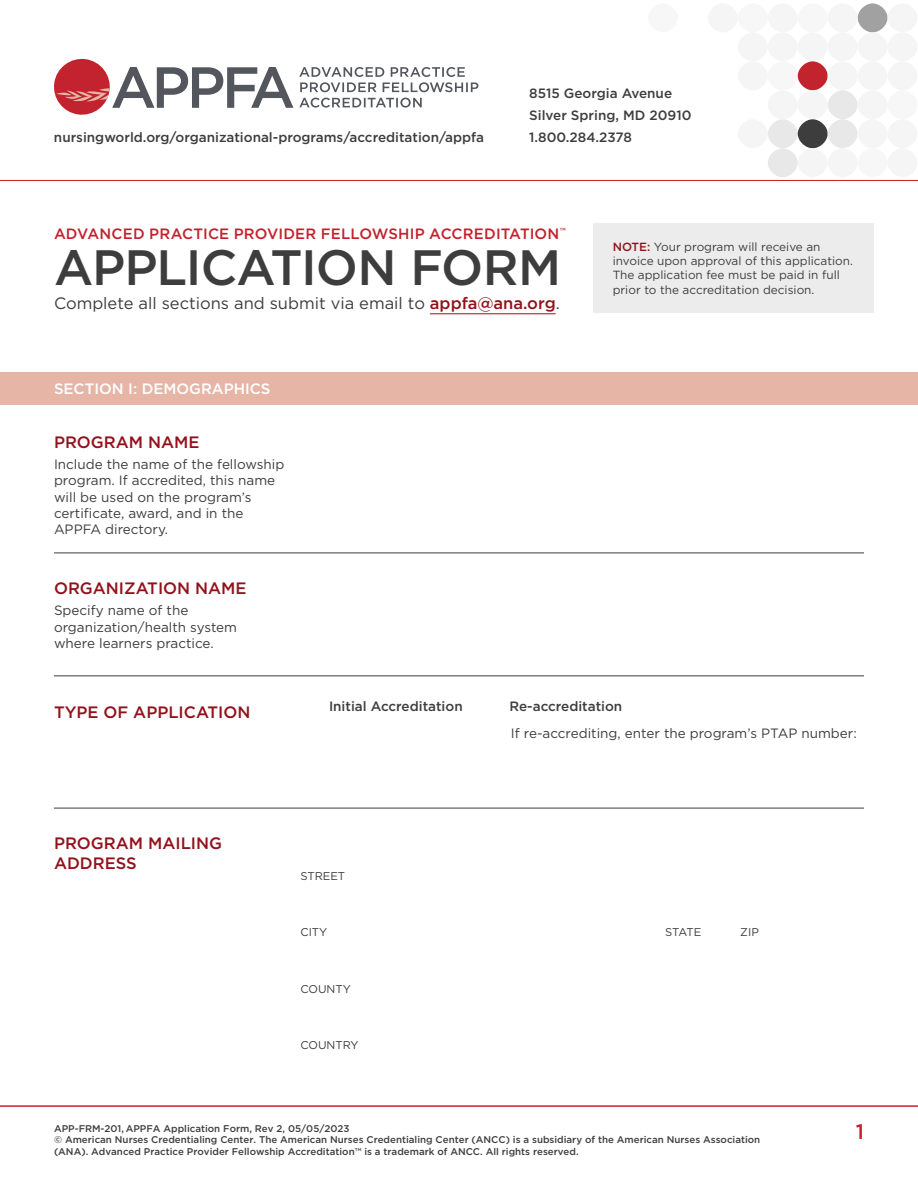
<style>
.page{position:relative;width:918px;height:1188px;background:#fff}
.page>*{position:absolute;margin:0;border:0;box-sizing:border-box;transform-origin:0 0}
.t1{font:500 49.65px "Gotham";letter-spacing:-.02em;color:#3d3d3d}
.t2{font:500 21px "Gotham";color:#c3212d}
.t3{font:500 16.5px/19.8px "Gotham";color:#92121c}
.t4{font:16.5px "Gotham";color:#3d3d3d}
.t5{font:500 15px "Gotham";letter-spacing:.01em;color:#c3212d}
.t6{font:500 15px "Gotham";color:#fff}
.t7{font:13.5px/16.2px "Gotham";color:#3d3d3d}
.t8{font:500 13.5px/22.2px "Gotham";color:#3d3d3d}
.t9{font:11.85px/14.1px "Gotham";color:#3d3d3d}
.t10{font:11.25px "Gotham";color:#3d3d3d}
.t11{font:500 9.75px/11.6px "Gotham";color:#3d3d3d}
.s1{font-weight:500;color:#92121c}
</style>
<div class="page">
<div style="left:858px;top:3px;width:30px;height:29px;background:#a1a1a1;border-radius:50%"></div>
<svg style="left:299px;top:98px;width:123px;height:10px"></svg>
<svg style="left:299px;top:67px;width:179px;height:25px"></svg>
<svg style="left:54px;top:59px;width:239px;height:56px"></svg>
<hr style="left:0;top:180px;width:918px;height:1px;background:#c3212d">
<hr style="left:430px;top:313px;width:126px;height:1px;background:#92121c">
<div style="left:594px;top:223px;width:280px;height:89px;background:#ececec"></div>
<div style="left:0;top:372px;width:918px;height:32px;background:#e7b5a6"></div>
<hr style="left:54px;top:553px;width:810px;height:1px;background:#3d3d3d">
<hr style="left:54px;top:676px;width:810px;height:1px;background:#3d3d3d">
<hr style="left:54px;top:808px;width:810px;height:1px;background:#3d3d3d">
<hr style="left:0;top:1106px;width:918px;height:1px;background:#c3212d">
<div style="left:648px;top:3px;width:30px;height:29px;background:#f7f7f7;border-radius:50%"></div>
<div style="left:708px;top:3px;width:30px;height:29px;background:#f5f5f5;border-radius:50%"></div>
<div style="left:738px;top:3px;width:30px;height:29px;background:#f7f7f7;border-radius:50%"></div>
<div style="left:768px;top:3px;width:30px;height:29px;background:#f5f5f5;border-radius:50%"></div>
<div style="left:798px;top:3px;width:30px;height:29px;background:#f7f7f7;border-radius:50%"></div>
<div style="left:828px;top:3px;width:30px;height:29px;background:#f5f5f5;border-radius:50%"></div>
<div style="left:888px;top:3px;width:30px;height:29px;background:#f5f5f5;border-radius:50%"></div>
<div style="left:738px;top:32px;width:30px;height:29px;background:#f5f5f5;border-radius:50%"></div>
<div style="left:768px;top:32px;width:30px;height:29px;background:#f5f5f5;border-radius:50%"></div>
<div style="left:798px;top:32px;width:30px;height:29px;background:#f5f5f5;border-radius:50%"></div>
<div style="left:828px;top:32px;width:30px;height:29px;background:#f5f5f5;border-radius:50%"></div>
<div style="left:858px;top:32px;width:30px;height:29px;background:#f5f5f5;border-radius:50%"></div>
<div style="left:888px;top:32px;width:30px;height:29px;background:#f5f5f5;border-radius:50%"></div>
<div style="left:738px;top:61px;width:30px;height:29px;background:#f5f5f5;border-radius:50%"></div>
<div style="left:768px;top:61px;width:30px;height:29px;background:#f7f7f7;border-radius:50%"></div>
<div style="left:798px;top:61px;width:30px;height:29px;background:#c2242e;border-radius:50%"></div>
<div style="left:828px;top:61px;width:30px;height:29px;background:#f5f5f5;border-radius:50%"></div>
<div style="left:858px;top:61px;width:30px;height:29px;background:#f5f5f5;border-radius:50%"></div>
<div style="left:888px;top:61px;width:30px;height:29px;background:#f5f5f5;border-radius:50%"></div>
<div style="left:768px;top:90px;width:30px;height:29px;background:#f5f5f5;border-radius:50%"></div>
<div style="left:798px;top:90px;width:30px;height:29px;background:#f5f5f5;border-radius:50%"></div>
<div style="left:828px;top:90px;width:30px;height:29px;background:#e8e8e8;border-radius:50%"></div>
<div style="left:858px;top:90px;width:30px;height:29px;background:#f5f5f5;border-radius:50%"></div>
<div style="left:888px;top:90px;width:30px;height:29px;background:#f7f7f7;border-radius:50%"></div>
<div style="left:738px;top:119px;width:30px;height:29px;background:#f5f5f5;border-radius:50%"></div>
<div style="left:768px;top:119px;width:30px;height:29px;background:#e8e8e8;border-radius:50%"></div>
<div style="left:798px;top:119px;width:30px;height:29px;background:#3d3d3d;border-radius:50%"></div>
<div style="left:828px;top:119px;width:30px;height:29px;background:#e8e8e8;border-radius:50%"></div>
<div style="left:858px;top:119px;width:30px;height:29px;background:#f5f5f5;border-radius:50%"></div>
<div style="left:888px;top:119px;width:30px;height:29px;background:#f5f5f5;border-radius:50%"></div>
<div style="left:768px;top:148px;width:30px;height:29px;background:#e8e8e8;border-radius:50%"></div>
<div style="left:798px;top:148px;width:30px;height:29px;background:#f5f5f5;border-radius:50%"></div>
<div style="left:828px;top:148px;width:30px;height:29px;background:#f5f5f5;border-radius:50%"></div>
<div style="left:858px;top:148px;width:30px;height:29px;background:#f7f7f7;border-radius:50%"></div>
<div style="left:888px;top:148px;width:30px;height:29px;background:#f5f5f5;border-radius:50%"></div>
<h3 class="t8" style="left:529px;top:82px;width:164px">8515 Georgia Avenue<br>Silver Spring, MD 20910</h3>
<h3 class="t8" style="left:54px;top:126px;width:432px">nursingworld.org/organizational-programs/accreditation/appfa</h3>
<h3 class="t8" style="left:529px;top:126px;width:104px">1.800.284.2378</h3>
<h3 class="t5" style="left:54px;top:224px;width:513px">ADVANCED PRACTICE PROVIDER FELLOWSHIP ACCREDITATION<sup>™</sup></h3>
<h1 class="t1" style="left:54px;top:235px;width:509px">APPLICATION FORM</h1>
<h3 class="t4" style="left:54px;top:293px;width:507px">Complete all sections and submit via email to <span class="s1">appfa@ana.org</span>.</h3>
<h3 class="t6" style="left:54px;top:379px;width:218px">SECTION I: DEMOGRAPHICS</h3>
<h3 class="t3" style="left:54px;top:432px;width:147px">PROGRAM NAME</h3>
<h3 class="t7" style="left:54px;top:456px;width:232px">Include the name of the fellowship program. If accredited, this name will be used on the program’s certificate, award, and in the<br>APPFA directory.</h3>
<h3 class="t3" style="left:54px;top:578px;width:194px">ORGANIZATION NAME</h3>
<h3 class="t7" style="left:54px;top:602px;width:185px">Specify name of the organization/health system where learners practice.</h3>
<p class="t9" style="left:613px;top:240px;width:242px"><span class="s1">NOTE:</span> Your program will receive an invoice upon approval of this application.<br>The application fee must be paid in full prior to the accreditation decision.</p>
<h3 class="t3" style="left:54px;top:702px;width:198px">TYPE OF APPLICATION</h3>
<h3 class="t3" style="left:54px;top:833px;width:170px">PROGRAM MAILING<br>ADDRESS</h3>
<h3 class="t8" style="left:329px;top:695px;width:135px">Initial Accreditation</h3>
<h3 class="t8" style="left:509px;top:695px;width:114px">Re-accreditation</h3>
<p class="t10" style="left:300px;top:869px;width:46px">STREET</p>
<h3 class="t7" style="left:511px;top:725px;width:347px">If re-accrediting, enter the program’s PTAP number:</h3>
<p class="t10" style="left:300px;top:925px;width:28px">CITY</p>
<p class="t10" style="left:665px;top:925px;width:38px">STATE</p>
<p class="t10" style="left:740px;top:925px;width:20px">ZIP</p>
<p class="t10" style="left:300px;top:982px;width:52px">COUNTY</p>
<p class="t10" style="left:300px;top:1038px;width:60px">COUNTRY</p>
<p class="t11" style="left:54px;top:1122px;width:708px">APP-FRM-201, APPFA Application Form, Rev 2, 05/05/2023<br>© American Nurses Credentialing Center. The American Nurses Credentialing Center (ANCC) is a subsidiary of the American Nurses Association (ANA). Advanced Practice Provider Fellowship Accreditation™ is a trademark of ANCC. All rights reserved.</p>
<h2 class="t2" style="left:856px;top:1118px;width:10px">1</h2>
</div>
